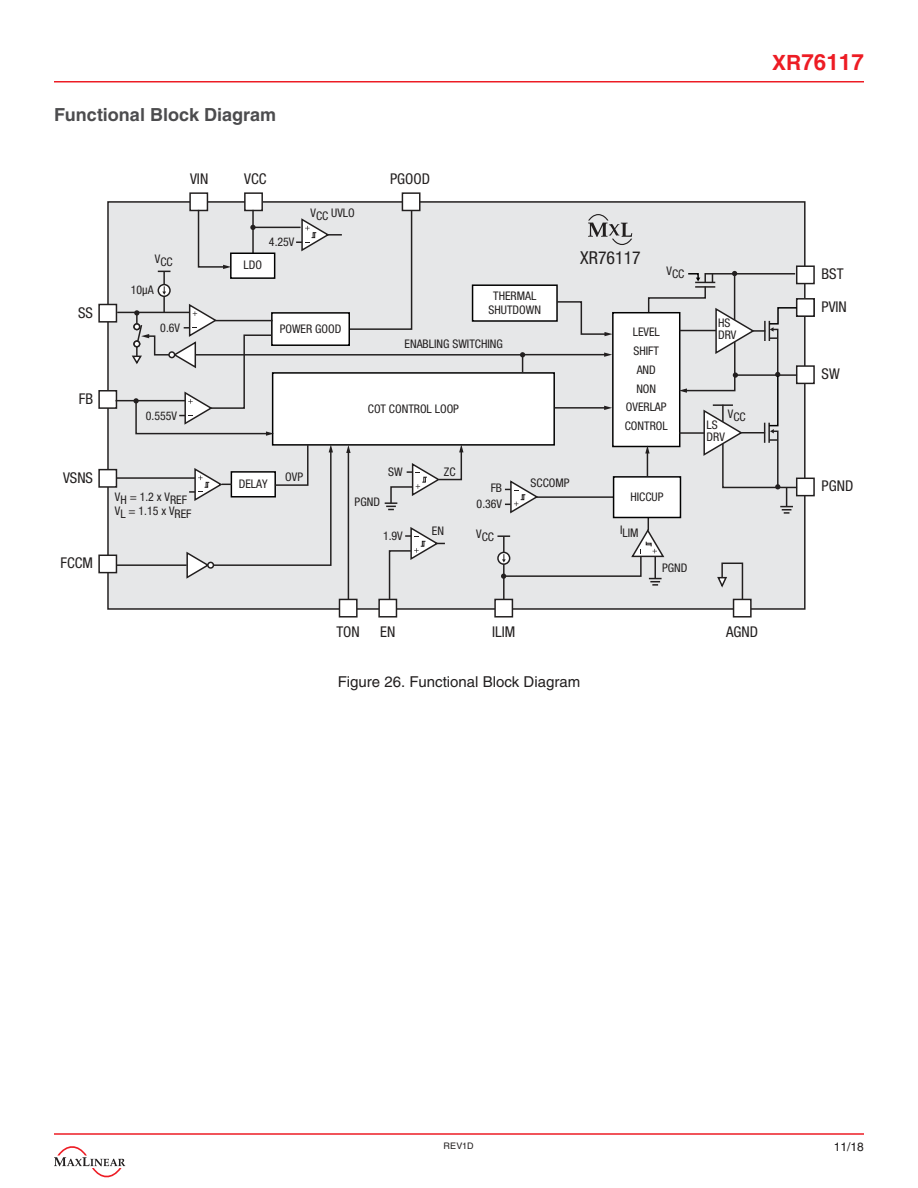
<style>
.page{position:relative;width:918px;height:1188px;background:#fff}
.page>*{position:absolute;margin:0;border:0;box-sizing:border-box;transform-origin:0 0}
.t1{font:700 22.5px "Helvetica LT Std";color:#ed1c24}
.t2{font:700 18px "Helvetica LT Std";color:#4c4c4e}
.t3{font:condensed 17.85px "Helvetica Neue LT Std";color:#221f1f}
.t4{font:15px "Helvetica LT Std";color:#221f1f}
.t5{font:condensed 14.85px "Helvetica Neue LT Std";color:#221f1f}
.t6{font:12px "Helvetica LT Std";color:#221f1f}
.t7{font:condensed 11.85px/18.8px "Helvetica Neue LT Std";color:#221f1f}
.t8{font:9px "Helvetica LT Std";color:#221f1f}
.s1{font-size:21px}
</style>
<div class="page">
<hr style="left:54px;top:1133px;width:810px;height:2px;background:#ed1c24">
<hr style="left:54px;top:81px;width:810px;height:1px;background:#ed1c24">
<svg style="left:54px;top:1146px;width:71px;height:32px"></svg>
<div style="left:108px;top:202px;width:697px;height:407px;background:#e6e7e8"></div>
<div style="left:245px;top:193px;width:17px;height:17px;background:#fff"></div>
<div style="left:244px;top:192px;width:19px;height:19px;border:1px solid #221f1f"></div>
<div style="left:190px;top:193px;width:17px;height:17px;background:#fff"></div>
<div style="left:189px;top:192px;width:19px;height:19px;border:1px solid #221f1f"></div>
<div style="left:402px;top:193px;width:18px;height:17px;background:#fff"></div>
<div style="left:402px;top:192px;width:19px;height:19px;border:1px solid #221f1f"></div>
<div style="left:99px;top:304px;width:17px;height:18px;background:#fff"></div>
<div style="left:98px;top:304px;width:19px;height:19px;border:1px solid #221f1f"></div>
<div style="left:99px;top:391px;width:17px;height:17px;background:#fff"></div>
<div style="left:98px;top:390px;width:19px;height:19px;border:1px solid #221f1f"></div>
<div style="left:99px;top:470px;width:17px;height:17px;background:#fff"></div>
<div style="left:98px;top:469px;width:19px;height:19px;border:1px solid #221f1f"></div>
<div style="left:99px;top:555px;width:17px;height:18px;background:#fff"></div>
<div style="left:98px;top:555px;width:19px;height:18px;border:1px solid #221f1f"></div>
<div style="left:379px;top:599px;width:17px;height:18px;background:#fff"></div>
<div style="left:378px;top:599px;width:19px;height:19px;border:1px solid #221f1f"></div>
<div style="left:339px;top:599px;width:18px;height:18px;background:#fff"></div>
<div style="left:339px;top:599px;width:19px;height:19px;border:1px solid #221f1f"></div>
<div style="left:495px;top:599px;width:17px;height:18px;background:#fff"></div>
<div style="left:494px;top:599px;width:19px;height:19px;border:1px solid #221f1f"></div>
<div style="left:734px;top:599px;width:17px;height:18px;background:#fff"></div>
<div style="left:733px;top:599px;width:19px;height:19px;border:1px solid #221f1f"></div>
<div style="left:797px;top:478px;width:17px;height:18px;background:#fff"></div>
<div style="left:796px;top:478px;width:19px;height:18px;border:1px solid #221f1f"></div>
<div style="left:797px;top:366px;width:17px;height:17px;background:#fff"></div>
<div style="left:796px;top:365px;width:19px;height:19px;border:1px solid #221f1f"></div>
<div style="left:797px;top:299px;width:17px;height:17px;background:#fff"></div>
<div style="left:796px;top:298px;width:19px;height:19px;border:1px solid #221f1f"></div>
<div style="left:797px;top:266px;width:17px;height:18px;background:#fff"></div>
<div style="left:796px;top:265px;width:19px;height:19px;border:1px solid #221f1f"></div>
<hr style="left:253px;top:227px;width:48px;height:1px;background:#221f1f">
<div style="left:272px;top:313px;width:77px;height:32px;background:#fff"></div>
<div style="left:271px;top:312px;width:79px;height:34px;border:1px solid #010101"></div>
<div style="left:230px;top:253px;width:45px;height:26px;border:1px solid #010101"></div>
<hr style="left:117px;top:312px;width:73px;height:1px;background:#221f1f">
<hr style="left:116px;top:400px;width:69px;height:1px;background:#221f1f">
<hr style="left:116px;top:477px;width:79px;height:2px;background:#221f1f">
<hr style="left:117px;top:564px;width:70px;height:2px;background:#221f1f">
<div style="left:273px;top:373px;width:281px;height:72px;background:#fff"></div>
<div style="left:272px;top:372px;width:283px;height:74px;border:1px solid #010101"></div>
<hr style="left:195px;top:354px;width:328px;height:2px;background:#221f1f">
<hr style="left:348px;top:452px;width:1px;height:147px;background:#221f1f">
<svg style="left:346px;top:445px;width:5px;height:8px"></svg>
<div style="left:473px;top:285px;width:84px;height:36px;background:#fff"></div>
<div style="left:472px;top:284px;width:86px;height:38px;border:1px solid #010101"></div>
<svg style="left:385px;top:444px;width:78px;height:66px"></svg>
<svg style="left:388px;top:527px;width:57px;height:73px"></svg>
<svg style="left:296px;top:209px;width:117px;height:122px"></svg>
<svg style="left:131px;top:208px;width:143px;height:228px"></svg>
<div style="left:133px;top:323px;width:7px;height:7px;border:1px solid #221f1f;border-radius:50%"></div>
<svg style="left:185px;top:444px;width:148px;height:135px"></svg>
<svg style="left:497px;top:271px;width:302px;height:330px"></svg>
<svg style="left:588px;top:214px;width:44px;height:31px"></svg>
<h2 class="t2" style="left:54px;top:108px;width:224px">Functional Block Diagram</h2>
<p class="t5" style="left:78px;top:307px;width:16px">SS</p>
<p class="t5" style="left:79px;top:393px;width:16px">FB</p>
<p class="t5" style="left:63px;top:472px;width:31px">VSNS</p>
<p class="t5" style="left:61px;top:558px;width:34px">FCCM</p>
<p class="t5" style="left:190px;top:173px;width:20px">VIN</p>
<p class="t5" style="left:244px;top:173px;width:24px">VCC</p>
<p class="t5" style="left:390px;top:173px;width:41px">PGOOD</p>
<p class="t7" style="left:311px;top:204px;width:46px">VCC UVLO</p>
<p class="t7" style="left:269px;top:233px;width:27px">4.25V</p>
<p class="t7" style="left:155px;top:253px;width:19px">VCC</p>
<p class="t7" style="left:243px;top:257px;width:20px">LDO</p>
<h3 class="t3" style="left:580px;top:251px;width:62px">XR76117</h3>
<p class="t7" style="left:667px;top:266px;width:19px">VCC</p>
<p class="t7" style="left:131px;top:281px;width:24px">10µA</p>
<p class="t7" style="left:489px;top:289px;width:54px;line-height:14.2px;text-align:center">THERMAL<br>SHUTDOWN</p>
<p class="t7" style="left:160px;top:319px;width:21px">0.6V</p>
<p class="t7" style="left:146px;top:408px;width:33px">0.555V</p>
<p class="t7" style="left:280px;top:320px;width:63px">POWER GOOD</p>
<p class="t7" style="left:405px;top:336px;width:100px">ENABLING SWITCHING</p>
<p class="t7" style="left:368px;top:400px;width:93px">COT CONTROL LOOP</p>
<p class="t7" style="left:625px;top:324px;width:44px;text-align:center">LEVEL<br>SHIFT<br>AND<br>NON<br>OVERLAP<br>CONTROL</p>
<p class="t7" style="left:444px;top:463px;width:13px">ZC</p>
<p class="t7" style="left:388px;top:464px;width:16px">SW</p>
<p class="t7" style="left:285px;top:468px;width:19px">OVP</p>
<p class="t7" style="left:239px;top:475px;width:30px">DELAY</p>
<p class="t7" style="left:115px;top:490px;width:78px;line-height:14.9px">VH = 1.2 x VREF<br>VL = 1.15 x VREF</p>
<p class="t7" style="left:477px;top:481px;width:27px;line-height:16px;text-align:right">FB<br>0.36V</p>
<p class="t7" style="left:476px;top:528px;width:19px">VCC</p>
<p class="t7" style="left:355px;top:493px;width:27px">PGND</p>
<p class="t7" style="left:432px;top:523px;width:14px">EN</p>
<p class="t7" style="left:383px;top:528px;width:21px">1.9V</p>
<p class="t7" style="left:531px;top:474px;width:40px">SCCOMP</p>
<p class="t7" style="left:631px;top:488px;width:35px">HICCUP</p>
<p class="t7" style="left:620px;top:524px;width:20px">ILIM</p>
<p class="t7" style="left:662px;top:560px;width:27px">PGND</p>
<p class="t7" style="left:718px;top:318px;width:20px;line-height:11.9px">HS<br>DRV</p>
<p class="t7" style="left:728px;top:409px;width:19px">VCC</p>
<p class="t7" style="left:707px;top:420px;width:20px;line-height:11.9px">LS<br>DRV</p>
<h1 class="t1" style="left:772px;top:49px;width:93px"><span class="s1">XR</span>76117</h1>
<p class="t5" style="left:822px;top:268px;width:24px">BST</p>
<p class="t5" style="left:822px;top:301px;width:27px">PVIN</p>
<p class="t5" style="left:822px;top:368px;width:20px">SW</p>
<p class="t5" style="left:822px;top:480px;width:33px">PGND</p>
<p class="t5" style="left:336px;top:626px;width:25px">TON</p>
<p class="t5" style="left:726px;top:626px;width:33px">AGND</p>
<p class="t5" style="left:380px;top:626px;width:17px">EN</p>
<p class="t5" style="left:492px;top:626px;width:25px">ILIM</p>
<p class="t4" style="left:338px;top:676px;width:244px">Figure 26. Functional Block Diagram</p>
<p class="t8" style="left:444px;top:1140px;width:31px">REV1D</p>
<p class="t6" style="left:834px;top:1142px;width:32px">11/18</p>
</div>
